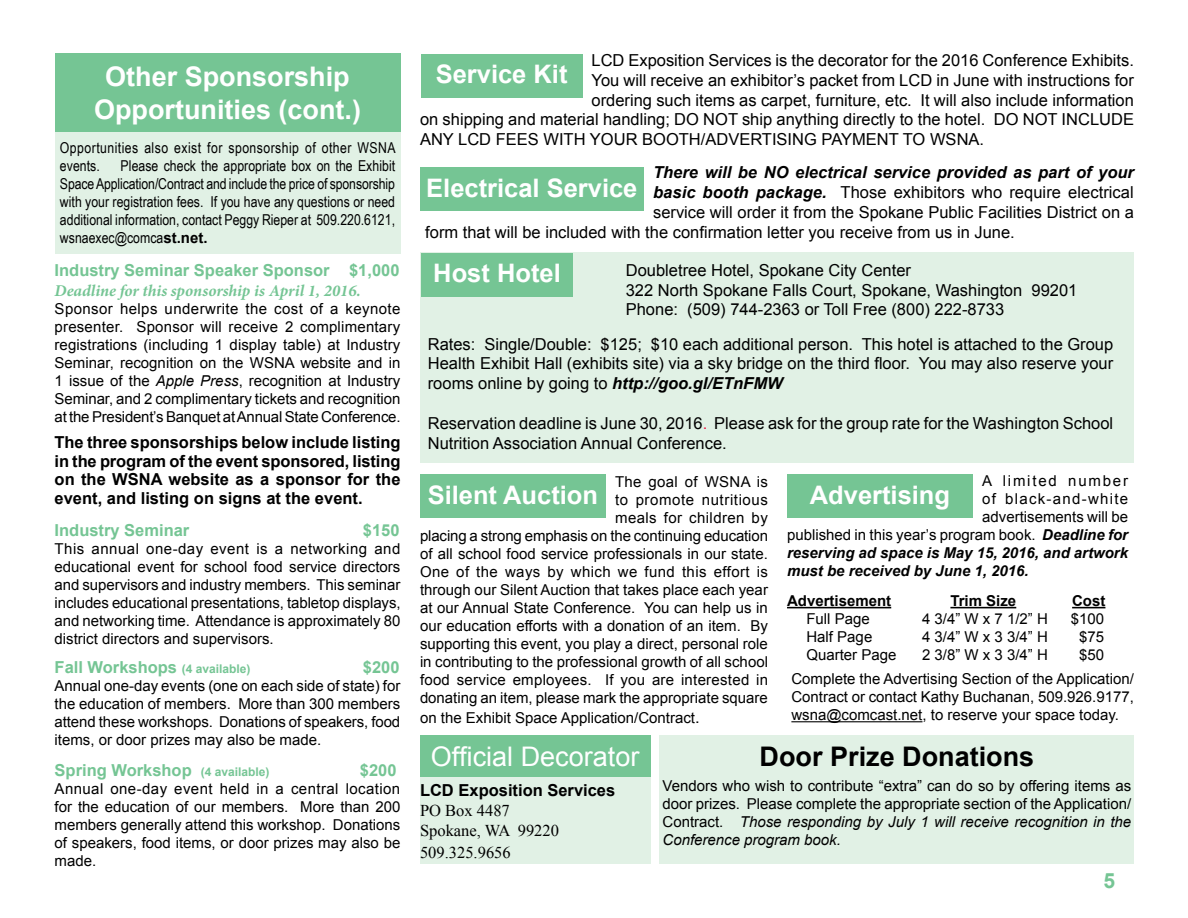
<style>
.page{position:relative;width:1188px;height:918px;background:#fff}
.page>*{position:absolute;margin:0;border:0;box-sizing:border-box;transform-origin:0 0}
.t1{font:700 27px/32.4px "Arial";color:#fff;text-align:center}
.t2{font:700 27px "Arial";color:#000}
.t3{font:27px "Arial";color:#fff}
.t4{font:700 25.5px "Arial";color:#fff}
.t5{font:700 21px "Arial";color:#75c594}
.t6{font:16.5px/19.8px "Arial";color:#000}
.t7{font:700 16.5px/18.8px "Arial";color:#000;text-align:justify}
.t8{font:700 16.5px "Arial";color:#75c594}
.t9{font:italic 700 16.5px "Arial";color:#000}
.t10{font:italic 700 16.5px "Minion Pro";letter-spacing:-.005em;color:#75c594}
.t11{font:16.5px/19.8px "Times New Roman";color:#000}
.t12{font:15px/18px "Arial";color:#000;text-align:justify}
.t13{font:15px/18px "Arial Narrow";letter-spacing:.005em;color:#000;text-align:justify}
.t14{font:italic 700 15px "Arial";color:#000}
.t15{font:15px/18px "Arial Narrow";letter-spacing:.03em;color:#000}
.t16{font:700 15px "Arial";color:#000}
.t17{font:15px "Arial";letter-spacing:.085em;color:#000}
.t18{font:15px "Arial";letter-spacing:.12em;color:#000}
.s1{font-weight:700;font-style:italic}
.s2{color:#ed1845}
.s3{font-size:16.5px}
.s4{font-family:"Arial";font-weight:700}
.s5{font-style:italic}
.s6{font-size:12px}
</style>
<div class="page">
<div style="left:55px;top:131px;width:345px;height:123px;background:#e1f1e5"></div>
<div style="left:420px;top:252px;width:714px;height:210px;background:#e1f1e5"></div>
<div style="left:420px;top:735px;width:230px;height:43px;background:#75c594"></div>
<div style="left:420px;top:778px;width:230px;height:86px;background:#e1f1e5"></div>
<hr style="left:787px;top:607px;width:104px;height:1px;background:#000">
<hr style="left:950px;top:607px;width:66px;height:1px;background:#000">
<hr style="left:1072px;top:607px;width:33px;height:1px;background:#000">
<hr style="left:791px;top:721px;width:132px;height:1px;background:#000">
<div style="left:660px;top:735px;width:474px;height:129px;background:#e1f1e5"></div>
<div style="left:55px;top:54px;width:345px;height:78px;background:#75c594"></div>
<div style="left:421px;top:54px;width:161px;height:43px;background:#75c594"></div>
<div style="left:420px;top:167px;width:224px;height:44px;background:#75c594"></div>
<div style="left:421px;top:253px;width:152px;height:43px;background:#75c594"></div>
<div style="left:420px;top:474px;width:186px;height:43px;background:#75c594"></div>
<div style="left:787px;top:474px;width:186px;height:43px;background:#75c594"></div>
<p class="t6" style="left:592px;top:50px;width:544px">LCD Exposition Services is the decorator for the 2016 Conference Exhibits.</p>
<p class="t6" style="left:592px;top:70px;width:544px">You will receive an exhibitor’s packet from LCD in June with instructions for</p>
<p class="t6" style="left:592px;top:90px;width:544px">ordering such items as carpet, furniture, etc. It will also include information</p>
<p class="t6" style="left:420px;top:110px;width:716px">on shipping and material handling; DO NOT ship anything directly to the hotel. DO NOT INCLUDE</p>
<p class="t6" style="left:420px;top:130px;width:566px">ANY LCD FEES WITH YOUR BOOTH/ADVERTISING PAYMENT TO WSNA.</p>
<p class="t9" style="left:653px;top:161px;width:482px">There will be NO electrical service provided as part of your</p>
<p class="t6" style="left:653px;top:182px;width:482px"><span class="s1">basic booth package.</span> Those exhibitors who require electrical</p>
<p class="t6" style="left:653px;top:202px;width:482px">service will order it from the Spokane Public Facilities District on a</p>
<p class="t6" style="left:425px;top:222px;width:591px">form that will be included with the confirmation letter you receive from us in June.</p>
<p class="t6" style="left:626px;top:260px;width:453px">Doubletree Hotel, Spokane City Center<br>322 North Spokane Falls Court, Spokane, Washington 99201<br>Phone: (509) 744-2363 or Toll Free (800) 222-8733</p>
<p class="t6" style="left:428px;top:334px;width:687px;text-align:justify">Rates: Single/Double: $125; $10 each additional person. This hotel is attached to the Group Health Exhibit Hall (exhibits site) via a sky bridge on the third floor. You may also reserve your rooms online by going to <span class="s1">http://goo.gl/ETnFMW</span></p>
<p class="t6" style="left:428px;top:413px;width:687px">Reservation deadline is June 30, 2016<span class="s2">.</span> Please ask for the group rate for the Washington School<br>Nutrition Association Annual Conference.</p>
<p class="t12" style="left:420px;top:473px;width:350px;text-align:right">The goal of WSNA is<br>to promote nutritious<br>meals for children by<br>placing a strong emphasis on the continuing education of all school food service professionals in our state.<br>One of the ways by which we fund this effort is through our Silent Auction that takes place each year at our Annual State Conference. You can help us in our education efforts with a donation of an item. By supporting this event, you play a direct, personal role in contributing to the professional growth of all school food service employees. If you are interested in donating an item, please mark the appropriate square</p>
<p class="t12" style="left:420px;top:708px;width:281px">on the Exhibit Space Application/Contract<span class="s3">.</span></p>
<h1 class="t3" style="left:431px;top:738px;width:210px">Official Decorator</h1>
<p class="t7" style="left:420px;top:782px;width:197px">LCD Exposition Services</p>
<p class="t11" style="left:420px;top:801px;width:141px">PO Box 4487<br>Spokane, WA 99220</p>
<p class="t11" style="left:420px;top:842px;width:92px">509.325.9656</p>
<h1 class="t1" style="left:94px;top:61px;width:269px">Other Sponsorship<br>Opportunities (cont.)</h1>
<h2 class="t4" style="left:436px;top:57px;width:133px">Service Kit</h2>
<p class="t15" style="left:60px;top:138px;width:337px">Opportunities also exist for sponsorship of other WSNA events.</p>
<p class="t13" style="left:60px;top:156px;width:337px;text-indent:61px">Please check the appropriate box on the Exhibit Space Application/Contract and include the price of sponsorship with your registration fees. If you have any questions or need additional information, contact Peggy Rieper at 509.220.6121, wsnaexec@comca<span class="s4">st.net.</span></p>
<h2 class="t4" style="left:426px;top:171px;width:213px">Electrical Service</h2>
<p class="t8" style="left:55px;top:259px;width:346px">Industry Seminar Speaker Sponsor $1,000</p>
<p class="t10" style="left:55px;top:279px;width:308px">Deadline for this sponsorship is April 1, 2016.</p>
<p class="t12" style="left:55px;top:300px;width:348px">Sponsor helps underwrite the cost of a keynote presenter. Sponsor will receive 2 complimentary registrations (including 1 display table) at Industry Seminar, recognition on the WSNA website and in 1 issue of the <span class="s5">Apple Press</span>, recognition at Industry Seminar, and 2 complimentary tickets and recognition at the President’s Banquet at Annual State Conference.</p>
<p class="t7" style="left:55px;top:433px;width:348px">The three sponsorships below include listing in the program of the event sponsored, listing on the WSNA website as a sponsor for the event, and listing on signs at the event.</p>
<p class="t8" style="left:55px;top:520px;width:136px">Industry Seminar</p>
<p class="t8" style="left:363px;top:520px;width:38px">$150</p>
<p class="t12" style="left:55px;top:540px;width:348px">This annual one-day event is a networking and educational event for school food service directors and supervisors and industry members. This seminar includes educational presentations, tabletop displays, and networking time. Attendance is approximately 80 district directors and supervisors.</p>
<p class="t8" style="left:55px;top:656px;width:197px">Fall Workshops <span class="s6">(4 available)</span></p>
<p class="t8" style="left:363px;top:656px;width:38px">$200</p>
<p class="t12" style="left:55px;top:677px;width:347px">Annual one-day events (one on each side of state) for the education of members. More than 300 members attend these workshops. Donations of speakers, food items, or door prizes may also be made.</p>
<p class="t8" style="left:55px;top:759px;width:217px">Spring Workshop <span class="s6">(4 available)</span></p>
<p class="t8" style="left:360px;top:759px;width:38px">$200</p>
<p class="t12" style="left:55px;top:780px;width:347px">Annual one-day event held in a central location for the education of our members. More than 200 members generally attend this workshop. Donations of speakers, food items, or door prizes may also be made.</p>
<h2 class="t4" style="left:433px;top:256px;width:129px">Host Hotel</h2>
<p class="t18" style="left:982px;top:471px;width:147px">A limited number</p>
<p class="t17" style="left:982px;top:489px;width:147px">of black-and-white</p>
<p class="t12" style="left:982px;top:508px;width:147px">advertisements will be</p>
<p class="t12" style="left:787px;top:526px;width:343px">published in this year’s program book. <span class="s1">Deadline for</span></p>
<p class="t14" style="left:787px;top:543px;width:343px">reserving ad space is May 15, 2016, and artwork</p>
<p class="t14" style="left:787px;top:561px;width:243px">must be received by June 1, 2016.</p>
<p class="t16" style="left:787px;top:591px;width:106px">Advertisement</p>
<p class="t16" style="left:950px;top:591px;width:67px">Trim Size</p>
<p class="t16" style="left:1072px;top:591px;width:35px">Cost</p>
<p class="t12" style="left:806px;top:610px;width:65px">Full Page</p>
<p class="t12" style="left:922px;top:610px;width:127px">4 3/4” W x 7 1/2” H</p>
<p class="t12" style="left:1071px;top:610px;width:35px">$100</p>
<p class="t12" style="left:806px;top:628px;width:67px">Half Page</p>
<p class="t12" style="left:922px;top:628px;width:127px">4 3/4” W x 3 3/4” H</p>
<p class="t12" style="left:1079px;top:628px;width:27px">$75</p>
<p class="t12" style="left:806px;top:646px;width:92px">Quarter Page</p>
<p class="t12" style="left:922px;top:646px;width:127px">2 3/8” W x 3 3/4” H</p>
<h2 class="t4" style="left:428px;top:478px;width:172px">Silent Auction</h2>
<h2 class="t4" style="left:810px;top:478px;width:142px">Advertising</h2>
<p class="t12" style="left:791px;top:643px;width:344px;line-height:24.2px;text-indent:288px">$50<br>Complete the Advertising Section of the Application/</p>
<p class="t12" style="left:791px;top:688px;width:344px">Contract or contact Kathy Buchanan, 509.926.9177, wsna@comcast.net, to reserve your space today.</p>
<h1 class="t2" style="left:760px;top:738px;width:276px">Door Prize Donations</h1>
<p class="t12" style="left:663px;top:777px;width:470px">Vendors who wish to contribute “extra” can do so by offering items as door prizes. Please complete the appropriate section of the Application/ Contract. <span class="s5">Those responding by July 1 will receive recognition in the Conference program book.</span></p>
<h3 class="t5" style="left:1104px;top:866px;width:13px">5</h3>
</div>
